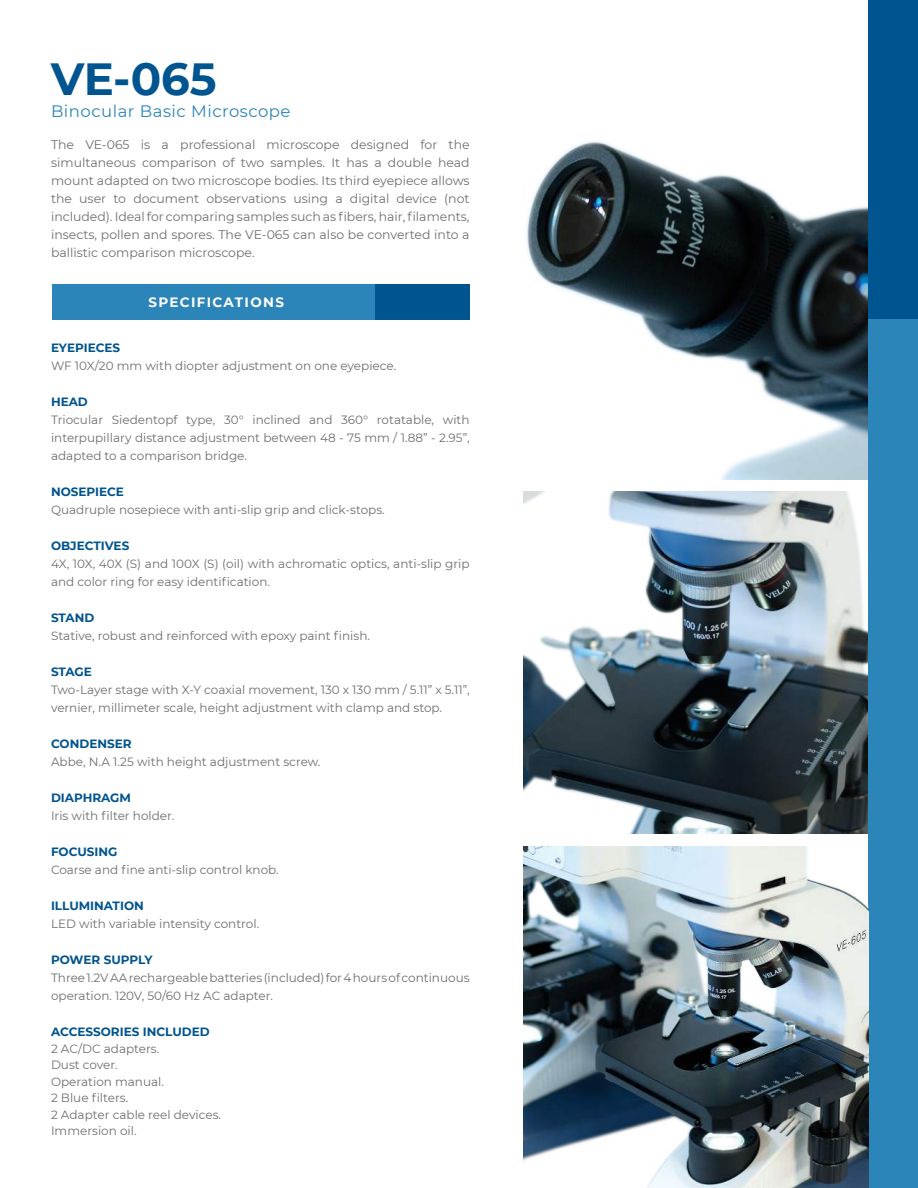
<style>
.page{position:relative;width:918px;height:1188px;background:#fff}
.page>*{position:absolute;margin:0;border:0;box-sizing:border-box;transform-origin:0 0}
.t1{font:700 45px "Montserrat";color:#00548f}
.t2{font:16.5px "Montserrat";letter-spacing:.03em;color:#2b85b9}
.t3{font:700 13.5px "Montserrat";letter-spacing:.1em;color:#fff}
.t4{font:12.45px/18px "Montserrat";color:#6c6e70;text-align:justify}
.t5{font:12px/18px "Montserrat";color:#6c6e70}
.t6{font:700 12px "Montserrat";color:#00548f}
</style>
<div class="page">
<img style="left:526px;top:141px;width:341px;height:338px">
<img style="left:524px;top:492px;width:344px;height:341px">
<div style="left:868px;top:0;width:50px;height:320px;background:#00548f"></div>
<div style="left:868px;top:320px;width:50px;height:868px;background:#2b85b9"></div>
<div style="left:375px;top:285px;width:95px;height:35px;background:#00548f"></div>
<div style="left:52px;top:285px;width:323px;height:35px;background:#2b85b9"></div>
<img style="left:524px;top:847px;width:344px;height:341px">
<h1 class="t1" style="left:51px;top:61px;width:167px">VE-065</h1>
<h2 class="t2" style="left:51px;top:103px;width:241px">Binocular Basic Microscope</h2>
<p class="t4" style="left:51px;top:136px;width:420px">The VE-065 is a professional microscope designed for the simultaneous comparison of two samples. It has a double head mount adapted on two microscope bodies. Its third eyepiece allows the user to document observations using a digital device (not included). Ideal for comparing samples such as 昀椀bers, hair, 昀椀laments, insects, pollen and spores. The VE-065 can also be converted into a ballistic comparison microscope.</p>
<p class="t3" style="left:148px;top:297px;width:137px">SPECIFICATIONS</p>
<p class="t6" style="left:51px;top:343px;width:71px">EYEPIECES</p>
<p class="t5" style="left:51px;top:357px;width:347px">WF 10X/20 mm with diopter adjustment on one eyepiece.</p>
<p class="t6" style="left:51px;top:397px;width:38px">HEAD</p>
<p class="t5" style="left:51px;top:411px;width:420px;text-align:justify">Triocular Siedentopf type, 30° inclined and 360° rotatable, with interpupillary distance adjustment between 48 - 75 mm / 1.88” - 2.95”, adapted to a comparison bridge.</p>
<p class="t6" style="left:51px;top:487px;width:75px">NOSEPIECE</p>
<p class="t5" style="left:51px;top:501px;width:335px">Quadruple nosepiece with anti-slip grip and click-stops.</p>
<p class="t6" style="left:51px;top:541px;width:80px">OBJECTIVES</p>
<p class="t5" style="left:51px;top:555px;width:420px">4X, 10X, 40X (S) and 100X (S) (oil) with achromatic optics, anti-slip grip and color ring for easy identi昀椀cation.</p>
<p class="t6" style="left:51px;top:613px;width:45px">STAND</p>
<p class="t5" style="left:51px;top:627px;width:321px">Stative, robust and reinforced with epoxy paint 昀椀nish.</p>
<p class="t6" style="left:51px;top:667px;width:42px">STAGE</p>
<p class="t5" style="left:51px;top:681px;width:420px">Two-Layer stage with X-Y coaxial movement, 130 x 130 mm / 5.11” x 5.11”, vernier, millimeter scale, height adjustment with clamp and stop.</p>
<p class="t6" style="left:51px;top:739px;width:82px">CONDENSER</p>
<p class="t5" style="left:51px;top:753px;width:271px">Abbe, N.A 1.25 with height adjustment screw.</p>
<p class="t6" style="left:51px;top:793px;width:82px">DIAPHRAGM</p>
<p class="t5" style="left:51px;top:807px;width:125px">Iris with 昀椀lter holder.</p>
<p class="t6" style="left:51px;top:847px;width:68px">FOCUSING</p>
<p class="t5" style="left:51px;top:861px;width:229px">Coarse and 昀椀ne anti-slip control knob.</p>
<p class="t6" style="left:51px;top:901px;width:94px">ILLUMINATION</p>
<p class="t5" style="left:51px;top:915px;width:210px">LED with variable intensity control.</p>
<p class="t6" style="left:51px;top:955px;width:103px">POWER SUPPLY</p>
<p class="t5" style="left:51px;top:969px;width:420px">Three 1.2V AA rechargeable batteries (included) for 4 hours of continuous operation. 120V, 50/60 Hz AC adapter.</p>
<p class="t6" style="left:51px;top:1027px;width:160px">ACCESSORIES INCLUDED</p>
<p class="t5" style="left:51px;top:1041px;width:172px;line-height:16.5px">2 AC/DC adapters.<br>Dust cover.<br>Operation manual.<br>2 Blue 昀椀lters.<br>2 Adapter cable reel devices.<br>Immersion oil.</p>
</div>
